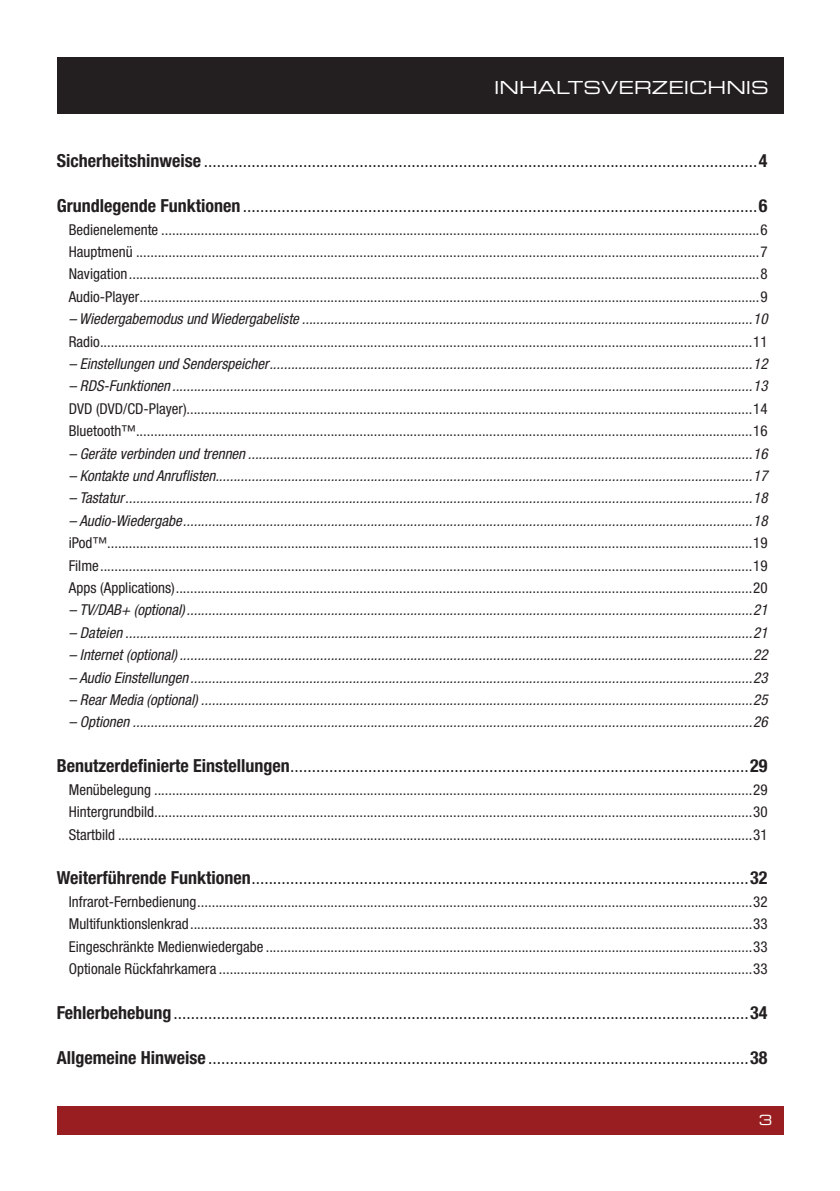
<style>
.page{position:relative;width:840px;height:1191px;background:#fff}
.page>*{position:absolute;margin:0;border:0;box-sizing:border-box;transform-origin:0 0}
.t1{font:condensed 18px "Helvetica Neue";color:#231f20}
.t2{font:18px "Eurostile Extended Two";color:#fff}
.t3{font:condensed 15px/22.4px "Helvetica Neue";color:#231f20;text-align:justify}
.t4{font:italic condensed 15px "Helvetica Neue";color:#231f20}
.t5{font:14px "Eurostile Extended Two";color:#fff}
.s1{font-weight:700}
</style>
<div class="page">
<div style="left:57px;top:1106px;width:725px;height:28px;background:#981e21"></div>
<div style="left:57px;top:57px;width:725px;height:56px;background:#231f20"></div>
<p class="t2" style="left:494px;top:75px;width:276px">INHALTSVERZEICHNIS</p>
<p class="t1" style="left:57px;top:150px;width:711px"><span class="s1">Sicherheitshinweise</span> ................................................................................................................................<span class="s1">4</span></p>
<p class="t1" style="left:57px;top:195px;width:711px"><span class="s1">Grundlegende Funktionen</span>.......................................................................................................................<span class="s1">6</span></p>
<p class="t3" style="left:69px;top:218px;width:699px">Bedienelemente ......................................................................................................................................................................6<br>Hauptmenü .............................................................................................................................................................................7<br>Navigation...............................................................................................................................................................................8<br>Audio-Player............................................................................................................................................................................9</p>
<p class="t4" style="left:69px;top:310px;width:699px">– Wiedergabemodus und Wiedergabeliste .............................................................................................................................10</p>
<p class="t3" style="left:69px;top:330px;width:699px">Radio.....................................................................................................................................................................................11</p>
<p class="t4" style="left:69px;top:355px;width:699px">– Einstellungen und Senderspeicher......................................................................................................................................12</p>
<p class="t4" style="left:69px;top:377px;width:699px">– RDS-Funktionen .................................................................................................................................................................13</p>
<p class="t3" style="left:69px;top:397px;width:700px">DVD (DVD/CD-Player).............................................................................................................................................................14<br>Bluetooth™...........................................................................................................................................................................16</p>
<p class="t4" style="left:69px;top:444px;width:699px">– Geräte verbinden und trennen ............................................................................................................................................16</p>
<p class="t4" style="left:69px;top:467px;width:700px">– Kontakte und Anruflisten.....................................................................................................................................................17</p>
<p class="t4" style="left:69px;top:489px;width:699px">– Tastatur..............................................................................................................................................................................18</p>
<p class="t4" style="left:69px;top:512px;width:699px">– Audio-Wiedergabe..............................................................................................................................................................18</p>
<p class="t3" style="left:69px;top:531px;width:700px">iPod™...................................................................................................................................................................................19<br>Filme.....................................................................................................................................................................................19<br>Apps (Applications)................................................................................................................................................................20</p>
<p class="t4" style="left:69px;top:601px;width:699px">– TV/DAB+ (optional).............................................................................................................................................................21</p>
<p class="t4" style="left:69px;top:624px;width:699px">– Dateien ..............................................................................................................................................................................21</p>
<p class="t4" style="left:69px;top:646px;width:699px">– Internet (optional) ...............................................................................................................................................................22</p>
<p class="t4" style="left:69px;top:668px;width:699px">– Audio Einstellungen ............................................................................................................................................................23</p>
<p class="t4" style="left:69px;top:691px;width:699px">– Rear Media (optional) .........................................................................................................................................................25</p>
<p class="t4" style="left:69px;top:713px;width:699px">– Optionen ............................................................................................................................................................................26</p>
<p class="t1" style="left:57px;top:755px;width:711px"><span class="s1">Benutzerdefinierte Einstellungen</span>..........................................................................................................<span class="s1">29</span></p>
<p class="t3" style="left:69px;top:778px;width:700px">Menübelegung ......................................................................................................................................................................29<br>Hintergrundbild......................................................................................................................................................................30<br>Startbild ................................................................................................................................................................................31</p>
<p class="t1" style="left:57px;top:867px;width:711px"><span class="s1">Weiterführende Funktionen</span>...................................................................................................................<span class="s1">32</span></p>
<p class="t3" style="left:69px;top:890px;width:699px">Infrarot-Fernbedienung..........................................................................................................................................................32<br>Multifunktionslenkrad............................................................................................................................................................33<br>Eingeschränkte Medienwiedergabe .......................................................................................................................................33<br>Optionale Rückfahrkamera ....................................................................................................................................................33</p>
<p class="t1" style="left:57px;top:1002px;width:711px"><span class="s1">Fehlerbehebung</span>.....................................................................................................................................<span class="s1">34</span></p>
<p class="t1" style="left:57px;top:1046px;width:711px"><span class="s1">Allgemeine Hinweise</span> .............................................................................................................................<span class="s1">38</span></p>
<p class="t5" style="left:758px;top:1110px;width:15px">3</p>
</div>
